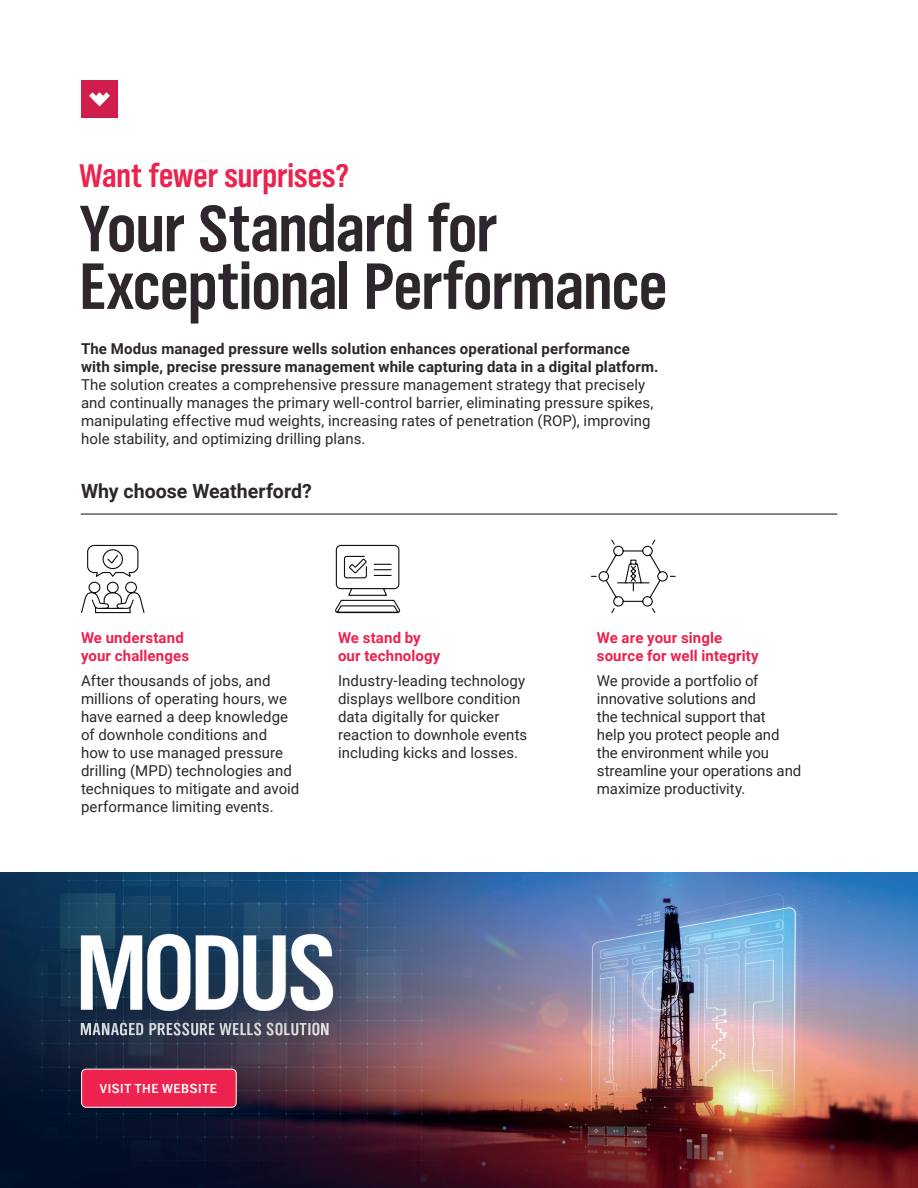
<style>
.page{position:relative;width:918px;height:1188px;background:#fff}
.page>*{position:absolute;margin:0;border:0;box-sizing:border-box;transform-origin:0 0}
.t1{font:68.1px/57.6px "TV Nord EF Bold Con";letter-spacing:-.005em;color:#2d262c}
.t2{font:34.05px "TV Nord EF Bold Con";color:#ed224e}
.t3{font:700 19.65px "Roboto";color:#2d262c}
.t4{font:15px/18px "Roboto";letter-spacing:.005em;color:#2d262c}
.t5{font:700 15px/18px "Roboto";letter-spacing:.01em;color:#2d262c}
.t6{font:700 15px/18px "Roboto";letter-spacing:.01em;color:#ed224e}
.t7{font:700 13.65px "TV Nord EF";letter-spacing:.045em;color:#fff}
</style>
<div class="page">
<img style="left:0;top:873px;width:918px;height:315px">
<img style="left:81px;top:81px;width:37px;height:37px">
<hr style="left:81px;top:514px;width:756px;height:1px;background:#2d262c">
<div style="left:82px;top:1069px;width:154px;height:38px;background:#ed224e;border-radius:4px"></div>
<div style="left:81px;top:1069px;width:156px;height:39px;border:1px solid #fff;border-radius:4px"></div>
<svg style="left:81px;top:544px;width:64px;height:70px"></svg>
<svg style="left:591px;top:539px;width:85px;height:74px"></svg>
<svg style="left:335px;top:544px;width:66px;height:70px"></svg>
<h2 class="t2" style="left:80px;top:156px;width:271px">Want fewer surprises?</h2>
<h1 class="t1" style="left:80px;top:201px;width:589px">Your Standard for<br>Exceptional Performance</h1>
<p class="t5" style="left:81px;top:339px;width:579px">The Modus managed pressure wells solution enhances operational performance with simple, precise pressure management while capturing data in a digital platform.</p>
<p class="t4" style="left:81px;top:375px;width:574px">The solution creates a comprehensive pressure management strategy that precisely and continually manages the primary well-control barrier, eliminating pressure spikes, manipulating effective mud weights, increasing rates of penetration (ROP), improving hole stability, and optimizing drilling plans.</p>
<h3 class="t3" style="left:81px;top:477px;width:232px">Why choose Weatherford?</h3>
<p class="t6" style="left:81px;top:628px;width:110px">We understand your challenges</p>
<p class="t4" style="left:81px;top:671px;width:220px">After thousands of jobs, and millions of operating hours, we have earned a deep knowledge of downhole conditions and<br>how to use managed pressure drilling (MPD) technologies and techniques to mitigate and avoid performance limiting events.</p>
<p class="t6" style="left:338px;top:628px;width:104px">We stand by our technology</p>
<p class="t4" style="left:338px;top:671px;width:191px">Industry-leading technology displays wellbore condition data digitally for quicker reaction to downhole events including kicks and losses.</p>
<p class="t6" style="left:597px;top:628px;width:163px">We are your single source for well integrity</p>
<p class="t4" style="left:597px;top:671px;width:206px">We provide a portfolio of innovative solutions and<br>the technical support that<br>help you protect people and the environment while you streamline your operations and maximize productivity.</p>
<p class="t7" style="left:100px;top:1081px;width:119px">VISIT THE WEBSITE</p>
</div>
